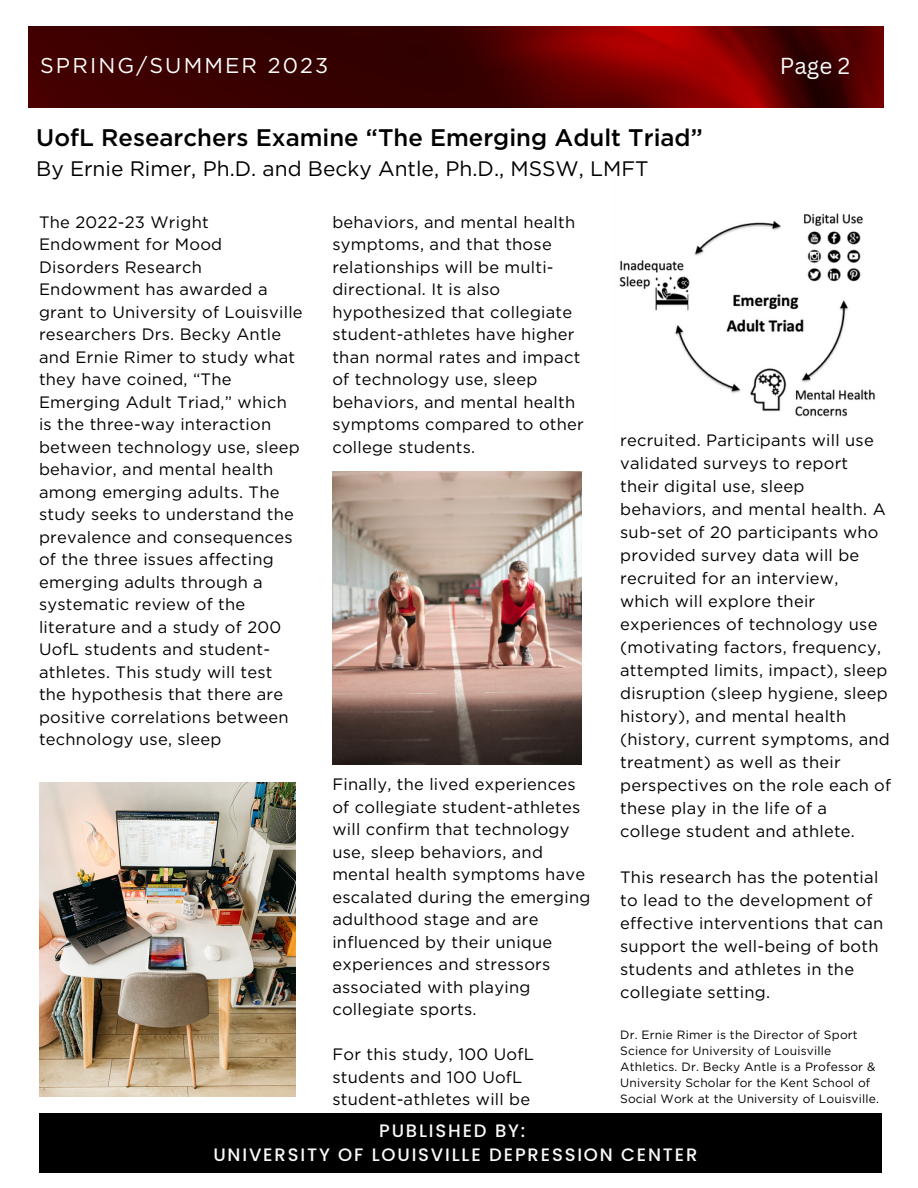
<style>
.page{position:relative;width:918px;height:1188px;background:#fff}
.page>*{position:absolute;margin:0;border:0;box-sizing:border-box;transform-origin:0 0}
.t1{font:500 24px "Gotham";color:#000}
.t2{font:22.5px "Canva Sans";color:#f9f9f9}
.t3{font:21.45px "Gotham";letter-spacing:.1em;color:#fff}
.t4{font:21px "Gotham";color:#000}
.t5{font:500 18px/24.8px "Poppins";letter-spacing:.1em;color:#f9f9f9;text-align:center}
.t6{font:16.5px/22.5px "Gotham";letter-spacing:.015em;color:#000}
.t7{font:12px/16px "Gotham";letter-spacing:.015em;color:#000}
</style>
<div class="page">
<img style="left:28px;top:26px;width:855px;height:81px">
<img style="left:39px;top:783px;width:257px;height:314px">
<div style="left:39px;top:1113px;width:843px;height:59px;background:#000"></div>
<img style="left:332px;top:472px;width:249px;height:292px">
<img style="left:619px;top:213px;width:256px;height:204px">
<h3 class="t3" style="left:40px;top:53px;width:290px">SPRING/SUMMER 2023</h3>
<h2 class="t2" style="left:780px;top:50px;width:72px">Page 2</h2>
<h1 class="t1" style="left:36px;top:123px;width:668px">UofL Researchers Examine “The Emerging Adult Triad”</h1>
<p class="t4" style="left:36px;top:156px;width:614px">By Ernie Rimer, Ph.D. and Becky Antle, Ph.D., MSSW, LMFT</p>
<p class="t6" style="left:39px;top:210px;width:265px">The 2022-23 Wright<br>Endowment for Mood<br>Disorders Research<br>Endowment has awarded a grant to University of Louisville researchers Drs. Becky Antle and Ernie Rimer to study what they have coined, “The<br>Emerging Adult Triad,” which is the three-way interaction between technology use, sleep behavior, and mental health among emerging adults. The study seeks to understand the prevalence and consequences of the three issues affecting emerging adults through a systematic review of the literature and a study of 200<br>UofL students and student&shy;athletes. This study will test the hypothesis that there are positive correlations between technology use, sleep</p>
<p class="t6" style="left:332px;top:210px;width:253px">behaviors, and mental health symptoms, and that those relationships will be multi&shy;directional. It is also hypothesized that collegiate student-athletes have higher than normal rates and impact of technology use, sleep behaviors, and mental health symptoms compared to other college students.</p>
<p class="t6" style="left:620px;top:428px;width:273px;line-height:23px">recruited. Participants will use validated surveys to report<br>their digital use, sleep behaviors, and mental health. A sub-set of 20 participants who provided survey data will be recruited for an interview, which will explore their experiences of technology use (motivating factors, frequency, attempted limits, impact), sleep disruption (sleep hygiene, sleep history), and mental health (history, current symptoms, and treatment) as well as their perspectives on the role each of these play in the life of a college student and athlete.</p>
<p class="t6" style="left:620px;top:865px;width:265px;line-height:23px">This research has the potential to lead to the development of effective interventions that can support the well-being of both students and athletes in the collegiate setting.</p>
<p class="t7" style="left:620px;top:1026px;width:260px">Dr. Ernie Rimer is the Director of Sport Science for University of Louisville Athletics. Dr. Becky Antle is a Professor &amp; University Scholar for the Kent School of Social Work at the University of Louisville.</p>
<p class="t5" style="left:213px;top:1118px;width:486px">PUBLISHED BY:<br>UNIVERSITY OF LOUISVILLE DEPRESSION CENTER</p>
<p class="t6" style="left:332px;top:773px;width:259px">Finally, the lived experiences of collegiate student-athletes will confirm that technology use, sleep behaviors, and mental health symptoms have escalated during the emerging adulthood stage and are influenced by their unique experiences and stressors associated with playing collegiate sports.</p>
<p class="t6" style="left:332px;top:1043px;width:203px">For this study, 100 UofL students and 100 UofL student-athletes will be</p>
</div>
